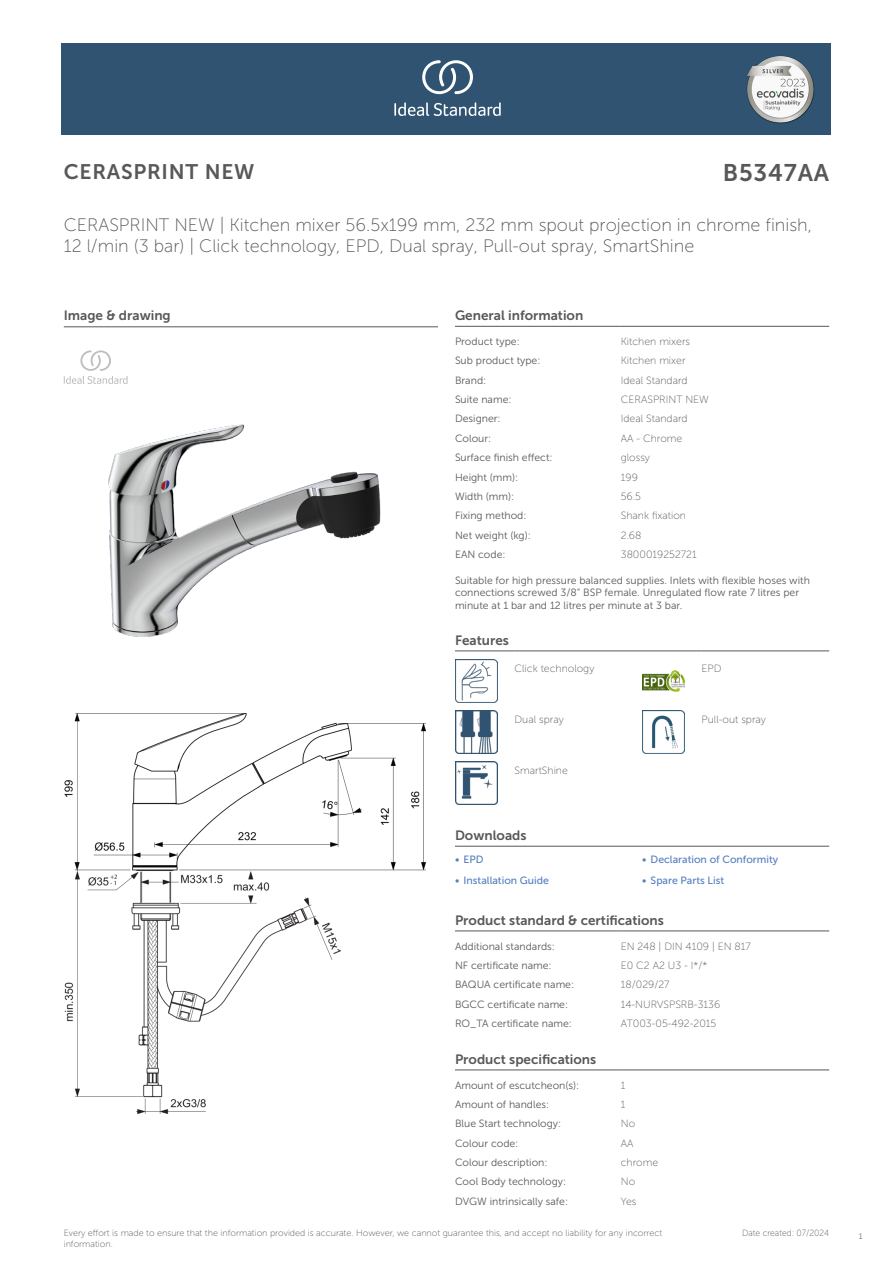
<style>
.page{position:relative;width:893px;height:1263px;background:#fff}
.page>*{position:absolute;margin:0;border:0;box-sizing:border-box;transform-origin:0 0}
.ID{font:24px "Museo Sans 700";letter-spacing:.035em;color:#57585a}
.SUITE_NAME{font:21px "Museo Sans 700";letter-spacing:.035em;color:#57585a}
.Product_description__L3{font:18px/21.6px "Museo Sans 100";color:#57585a}
.head_9pt{font:13.5px "Museo Sans 700";color:#57585a}
.head_general{font:10.5px/12.6px "Museo Sans 300";color:#57585a}
.value_general{font:10.5px "Museo Sans 100";color:#57585a}
.t1{font:10.5px "Museo Sans 500";color:#547ec0}
.Disclaimer{font:9px/10.8px "Museo Sans 100";color:#57585a}
.Date_created{font:9px "Museo Sans 100";color:#57585a;scale:.95 1}
.t2{font:300 9px "Calibri";color:#57585a;scale:.95 1}
</style>
<div class="page">
<div style="left:62px;top:43px;width:769px;height:91px;background:#2f5371"></div>
<hr style="left:455px;top:326px;width:166px;height:1px;background:#57585a">
<hr style="left:621px;top:326px;width:208px;height:1px;background:#57585a">
<hr style="left:455px;top:651px;width:59px;height:1px;background:#57585a">
<hr style="left:514px;top:651px;width:128px;height:1px;background:#57585a">
<hr style="left:642px;top:651px;width:60px;height:1px;background:#57585a">
<hr style="left:702px;top:651px;width:127px;height:1px;background:#57585a">
<img style="left:455px;top:660px;width:42px;height:42px">
<img style="left:642px;top:671px;width:43px;height:20px">
<img style="left:455px;top:711px;width:42px;height:42px">
<img style="left:642px;top:711px;width:43px;height:42px">
<img style="left:455px;top:762px;width:42px;height:42px">
<hr style="left:455px;top:846px;width:187px;height:1px;background:#57585a">
<hr style="left:642px;top:846px;width:187px;height:1px;background:#57585a">
<hr style="left:455px;top:931px;width:166px;height:1px;background:#57585a">
<hr style="left:621px;top:931px;width:208px;height:1px;background:#57585a">
<hr style="left:455px;top:1070px;width:166px;height:1px;background:#57585a">
<hr style="left:621px;top:1070px;width:208px;height:1px;background:#57585a">
<img style="left:64px;top:714px;width:361px;height:399px">
<hr style="left:64px;top:327px;width:374px;height:1px;background:#57585a">
<svg style="left:64px;top:350px;width:64px;height:34px"></svg>
<img style="left:108px;top:424px;width:273px;height:213px">
<svg style="left:394px;top:102px;width:107px;height:14px"></svg>
<svg style="left:422px;top:60px;width:51px;height:34px"></svg>
<img style="left:746px;top:56px;width:68px;height:67px">
<p class="SUITE_NAME" style="left:64px;top:160px;width:192px">CERASPRINT NEW</p>
<p class="ID" style="left:723px;top:160px;width:108px">B5347AA</p>
<p class="Product_description__L3" style="left:64px;top:214px;width:750px">CERASPRINT NEW | Kitchen mixer 56.5x199 mm, 232 mm spout projection in chrome finish,<br>12 l/min (3 bar) | Click technology, EPD, Dual spray, Pull-out spray, SmartShine</p>
<p class="head_9pt" style="left:64px;top:308px;width:108px">Image &amp; drawing</p>
<p class="head_9pt" style="left:455px;top:308px;width:130px">General information</p>
<p class="head_general" style="left:455px;top:335px;width:66px">Product type:</p>
<p class="value_general" style="left:621px;top:336px;width:71px">Kitchen mixers</p>
<p class="head_general" style="left:455px;top:354px;width:87px">Sub product type:</p>
<p class="value_general" style="left:621px;top:355px;width:66px">Kitchen mixer</p>
<p class="head_general" style="left:455px;top:374px;width:33px">Brand:</p>
<p class="value_general" style="left:621px;top:374px;width:68px">Ideal Standard</p>
<p class="head_general" style="left:455px;top:393px;width:58px">Suite name:</p>
<p class="value_general" style="left:621px;top:394px;width:90px">CERASPRINT NEW</p>
<p class="head_general" style="left:455px;top:413px;width:47px">Designer:</p>
<p class="value_general" style="left:621px;top:413px;width:68px">Ideal Standard</p>
<p class="head_general" style="left:455px;top:432px;width:38px">Colour:</p>
<p class="value_general" style="left:621px;top:433px;width:63px">AA - Chrome</p>
<p class="head_general" style="left:455px;top:451px;width:99px">Surface finish effect:</p>
<p class="value_general" style="left:621px;top:452px;width:31px">glossy</p>
<p class="head_general" style="left:455px;top:471px;width:65px">Height (mm):</p>
<p class="value_general" style="left:621px;top:471px;width:19px">199</p>
<p class="head_general" style="left:455px;top:490px;width:61px">Width (mm):</p>
<p class="value_general" style="left:621px;top:491px;width:22px">56.5</p>
<p class="head_general" style="left:455px;top:509px;width:73px">Fixing method:</p>
<p class="value_general" style="left:621px;top:510px;width:67px">Shank fixation</p>
<p class="head_general" style="left:455px;top:529px;width:77px">Net weight (kg):</p>
<p class="value_general" style="left:621px;top:529px;width:22px">2.68</p>
<p class="head_general" style="left:455px;top:548px;width:52px">EAN code:</p>
<p class="value_general" style="left:621px;top:549px;width:77px">3800019252721</p>
<p class="head_general" style="left:455px;top:574px;width:356px">Suitable for high pressure balanced supplies. Inlets with flexible hoses with connections screwed 3/8“ BSP female. Unregulated flow rate 7 litres per minute at 1 bar and 12 litres per minute at 3 bar.</p>
<p class="head_9pt" style="left:455px;top:632px;width:55px">Features</p>
<p class="value_general" style="left:514px;top:662px;width:81px">Click technology</p>
<p class="value_general" style="left:702px;top:662px;width:21px">EPD</p>
<p class="value_general" style="left:514px;top:713px;width:51px">Dual spray</p>
<p class="value_general" style="left:702px;top:713px;width:66px">Pull-out spray</p>
<p class="value_general" style="left:514px;top:765px;width:55px">SmartShine</p>
<p class="head_9pt" style="left:455px;top:828px;width:73px">Downloads</p>
<p class="t1" style="left:455px;top:853px;width:30px">• EPD</p>
<p class="t1" style="left:642px;top:853px;width:138px">• Declaration of Conformity</p>
<p class="t1" style="left:455px;top:875px;width:95px">• Installation Guide</p>
<p class="t1" style="left:642px;top:875px;width:84px">• Spare Parts List</p>
<p class="head_9pt" style="left:455px;top:912px;width:210px">Product standard &amp; certifications</p>
<p class="head_general" style="left:455px;top:940px;width:101px">Additional standards:</p>
<p class="value_general" style="left:621px;top:940px;width:131px">EN 248 | DIN 4109 | EN 817</p>
<p class="head_general" style="left:455px;top:959px;width:98px">NF certificate name:</p>
<p class="value_general" style="left:621px;top:960px;width:88px">E0 C2 A2 U3 - I*/*</p>
<p class="head_general" style="left:455px;top:978px;width:121px">BAQUA certificate name:</p>
<p class="value_general" style="left:621px;top:979px;width:50px">18/029/27</p>
<p class="head_general" style="left:455px;top:998px;width:115px">BGCC certificate name:</p>
<p class="value_general" style="left:621px;top:998px;width:101px">14-NURVSPSRB-3136</p>
<p class="head_general" style="left:455px;top:1017px;width:118px">RO_TA certificate name:</p>
<p class="value_general" style="left:621px;top:1018px;width:97px">AT003-05-492-2015</p>
<p class="head_9pt" style="left:455px;top:1051px;width:143px">Product specifications</p>
<p class="head_general" style="left:455px;top:1079px;width:126px">Amount of escutcheon(s):</p>
<p class="value_general" style="left:621px;top:1079px;width:6px">1</p>
<p class="head_general" style="left:455px;top:1098px;width:96px">Amount of handles:</p>
<p class="value_general" style="left:621px;top:1099px;width:6px">1</p>
<p class="head_general" style="left:455px;top:1117px;width:108px">Blue Start technology:</p>
<p class="value_general" style="left:621px;top:1118px;width:16px">No</p>
<p class="head_general" style="left:455px;top:1137px;width:65px">Colour code:</p>
<p class="value_general" style="left:621px;top:1137px;width:14px">AA</p>
<p class="head_general" style="left:455px;top:1156px;width:94px">Colour description:</p>
<p class="value_general" style="left:621px;top:1157px;width:39px">chrome</p>
<p class="head_general" style="left:455px;top:1175px;width:113px">Cool Body technology:</p>
<p class="value_general" style="left:621px;top:1176px;width:16px">No</p>
<p class="head_general" style="left:455px;top:1195px;width:115px">DVGW intrinsically safe:</p>
<p class="value_general" style="left:621px;top:1195px;width:17px">Yes</p>
<p class="Disclaimer" style="left:64px;top:1227px;width:600px">Every effort is made to ensure that the information provided is accurate. However, we cannot guarantee this, and accept no liability for any incorrect information.</p>
<p class="Date_created" style="left:742px;top:1228px;width:93px">Date created: 07/2024</p>
<p class="t2" style="left:858px;top:1230px;width:6px">1</p>
</div>
